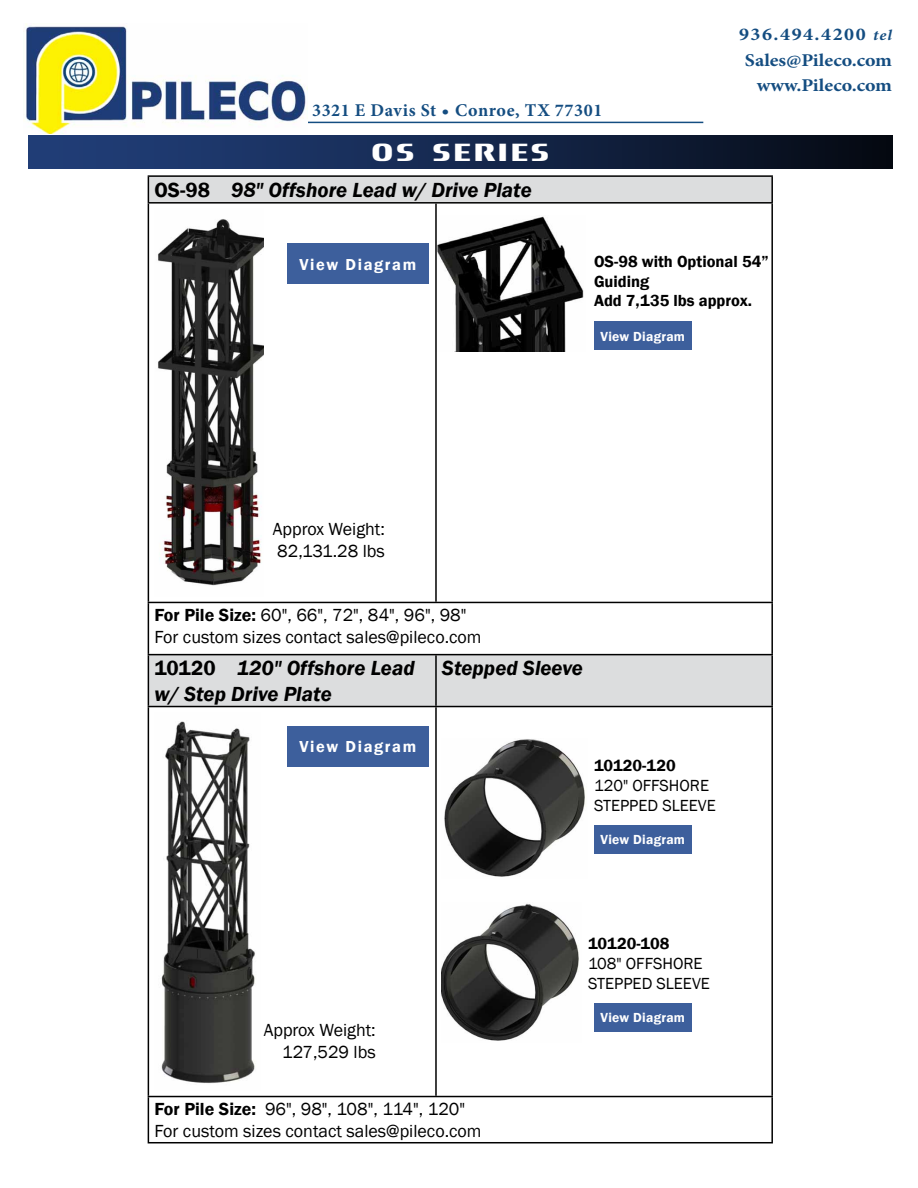
<style>
.page{position:relative;width:918px;height:1188px;background:#fff}
.page>*{position:absolute;margin:0;border:0;box-sizing:border-box;transform-origin:0 0}
.t1{font:24px "Titanium Motors Std";letter-spacing:.1em;color:#fff}
.t2{font:italic 600 21px/25.2px "Franklin Gothic";color:#000}
.t3{font:18px/21.6px "Franklin Gothic";color:#000}
.t4{font:700 18px/25.5px "Minion Pro";color:#144d81;text-align:right;scale:1.11 1}
.t5{font:700 18px "Minion Pro";letter-spacing:.025em;color:#144d81}
.t6{font:600 16.5px/19.8px "Franklin Gothic";color:#000}
.t7{font:16.5px/19.8px "Franklin Gothic";color:#000}
.t8{font:600 16.35px "Franklin Gothic";letter-spacing:.1em;color:#fff}
.t9{font:600 13.5px "Franklin Gothic";letter-spacing:.02em;color:#fff}
.s1{font-style:normal}
.s2{font-style:italic;font-size:15px}
.s3{font-weight:600}
</style>
<div class="page">
<div style="left:28px;top:136px;width:864px;height:32px;background:linear-gradient(to right,#234281,#060c17)"></div>
<hr style="left:307px;top:122px;width:396px;height:1px;background:#144d81">
<img style="left:26px;top:24px;width:281px;height:109px">
<svg style="left:149px;top:177px;width:622px;height:529px"></svg>
<hr style="left:148px;top:175px;width:288px;height:2px;background:#000">
<svg style="left:148px;top:177px;width:1px;height:25px"></svg>
<hr style="left:436px;top:175px;width:337px;height:2px;background:#000">
<hr style="left:771px;top:177px;width:2px;height:25px;background:#000">
<hr style="left:148px;top:202px;width:288px;height:2px;background:#000">
<hr style="left:148px;top:204px;width:1px;height:398px;background:#000">
<hr style="left:436px;top:202px;width:337px;height:2px;background:#000">
<hr style="left:435px;top:204px;width:2px;height:398px;background:#000">
<hr style="left:771px;top:204px;width:2px;height:398px;background:#000">
<hr style="left:148px;top:602px;width:288px;height:1px;background:#000">
<hr style="left:148px;top:603px;width:1px;height:51px;background:#000">
<hr style="left:436px;top:602px;width:337px;height:1px;background:#000">
<hr style="left:771px;top:603px;width:2px;height:51px;background:#000">
<hr style="left:148px;top:654px;width:288px;height:1px;background:#000">
<hr style="left:148px;top:655px;width:1px;height:51px;background:#000">
<hr style="left:436px;top:654px;width:337px;height:1px;background:#000">
<hr style="left:435px;top:655px;width:2px;height:51px;background:#000">
<hr style="left:771px;top:655px;width:2px;height:51px;background:#000">
<hr style="left:148px;top:706px;width:288px;height:1px;background:#000">
<hr style="left:148px;top:707px;width:1px;height:389px;background:#000">
<hr style="left:436px;top:706px;width:337px;height:1px;background:#000">
<hr style="left:435px;top:707px;width:2px;height:389px;background:#000">
<hr style="left:771px;top:707px;width:2px;height:389px;background:#000">
<hr style="left:148px;top:1096px;width:288px;height:1px;background:#000">
<hr style="left:148px;top:1097px;width:1px;height:45px;background:#000">
<hr style="left:436px;top:1096px;width:337px;height:1px;background:#000">
<hr style="left:771px;top:1097px;width:2px;height:45px;background:#000">
<hr style="left:148px;top:1142px;width:288px;height:1px;background:#000">
<hr style="left:436px;top:1142px;width:337px;height:1px;background:#000">
<img style="left:154px;top:209px;width:110px;height:388px">
<img style="left:161px;top:721px;width:94px;height:363px">
<div style="left:287px;top:244px;width:141px;height:40px;background:#3d5f9c"></div>
<div style="left:594px;top:825px;width:98px;height:28px;background:#3d5f9c"></div>
<div style="left:594px;top:1003px;width:98px;height:28px;background:#3d5f9c"></div>
<div style="left:287px;top:726px;width:141px;height:40px;background:#3d5f9c"></div>
<div style="left:594px;top:322px;width:98px;height:28px;background:#3d5f9c"></div>
<img style="left:444px;top:739px;width:141px;height:138px">
<img style="left:442px;top:903px;width:137px;height:138px">
<p class="t5" style="left:312px;top:98px;width:292px">3321 E Davis St • Conroe, TX 77301</p>
<h1 class="t1" style="left:371px;top:134px;width:179px">OS SERIES</h1>
<p class="t2" style="left:154px;top:177px;width:379px"><span class="s1">OS-98</span> 98" Offshore Lead w/ Drive Plate</p>
<p class="t4" style="left:739px;top:21px;width:139px">936.494.4200 <span class="s2">tel<br></span>Sales@Pileco.com www.Pileco.com</p>
<p class="t8" style="left:299px;top:254px;width:118px">View Diagram</p>
<p class="t6" style="left:594px;top:252px;width:176px">OS-98 with Optional 54”<br>Guiding<br>Add 7,135 lbs approx.</p>
<p class="t9" style="left:601px;top:328px;width:86px">View Diagram</p>
<p class="t3" style="left:273px;top:519px;width:114px">Approx Weight:<br>82,131.28 lbs</p>
<p class="t3" style="left:154px;top:605px;width:329px"><span class="s3">For Pile Size:</span> 60", 66", 72", 84", 96", 98"<br>For custom sizes contact sales@pileco.com</p>
<p class="t2" style="left:154px;top:656px;width:262px"><span class="s1">10120</span> 120" Offshore Lead w/ Step Drive Plate</p>
<p class="t2" style="left:442px;top:656px;width:143px">Stepped Sleeve</p>
<p class="t8" style="left:299px;top:736px;width:118px">View Diagram</p>
<p class="t6" style="left:594px;top:756px;width:83px">10120-120</p>
<p class="t7" style="left:594px;top:776px;width:123px">120" OFFSHORE<br>STEPPED SLEEVE</p>
<p class="t9" style="left:601px;top:831px;width:86px">View Diagram</p>
<p class="t3" style="left:264px;top:1020px;width:114px;text-align:right">Approx Weight:<br>127,529 lbs</p>
<p class="t3" style="left:154px;top:1099px;width:329px"><span class="s3">For Pile Size:</span> 96", 98", 108", 114", 120"<br>For custom sizes contact sales@pileco.com</p>
<p class="t6" style="left:588px;top:934px;width:83px">10120-108</p>
<p class="t7" style="left:588px;top:954px;width:123px">108" OFFSHORE<br>STEPPED SLEEVE</p>
<p class="t9" style="left:601px;top:1009px;width:86px">View Diagram</p>
</div>
